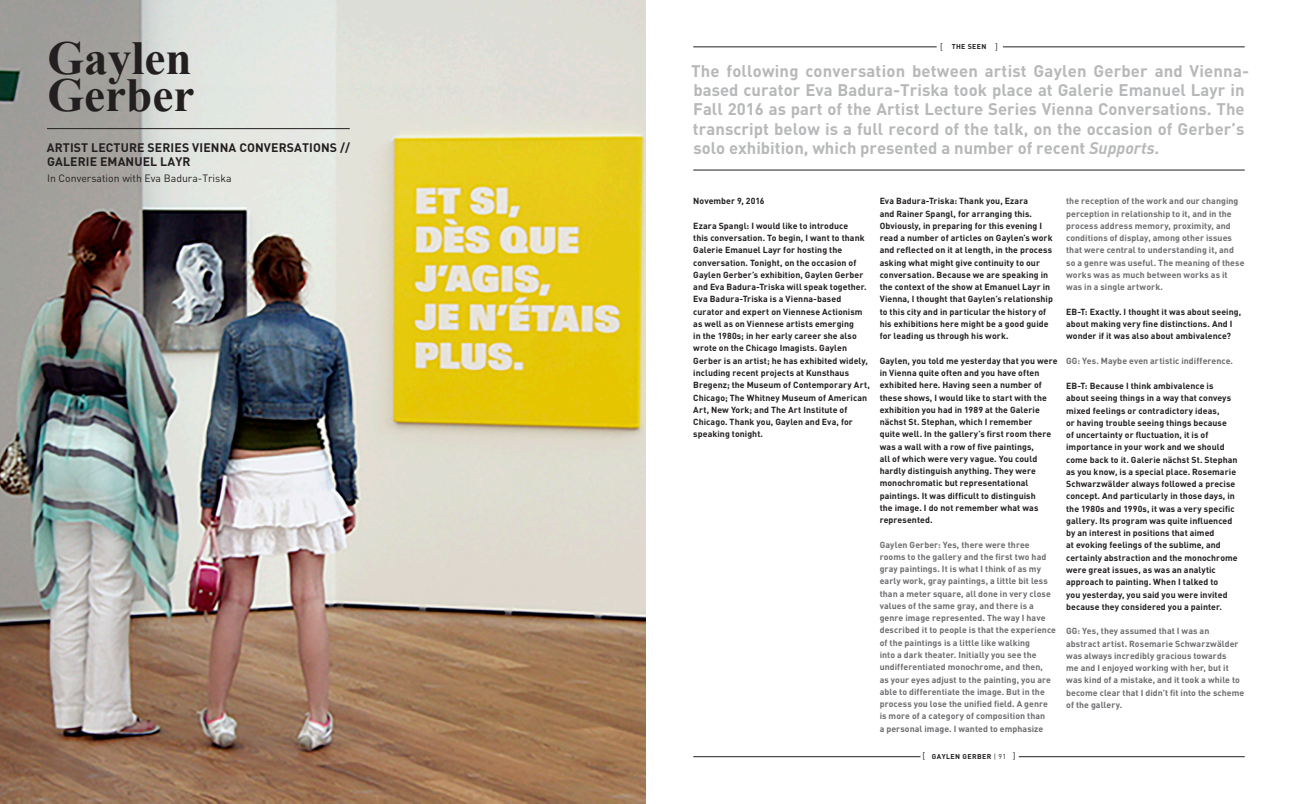
<style>
.page{position:relative;width:1292px;height:804px;background:#fff}
.page>*{position:absolute;margin:0;border:0;box-sizing:border-box;transform-origin:0 0}
.t1{font:700 47.25px/37.6px "Times New Roman";color:#231f20}
.t2{font:700 16.62px/19.2px "DIN";letter-spacing:.005em;color:#b7b8b9}
.t3{font:700 12.25px/14px "DIN Pro";letter-spacing:.01em;color:#231f20}
.t4{font:10.5px "DIN Pro";color:#231f20}
.t5{font:700 8.75px/12.2px "DIN";letter-spacing:.01em;color:#231f20}
.t6{font:700 8.75px/12.2px "DIN";letter-spacing:.01em;color:#6c6d70}
.t7{font:8.75px "DIN Pro";color:#231f20}
.t8{font:700 7px "DIN Pro";letter-spacing:.06em;color:#231f20}
.s1{font-weight:400;font-size:8.75px}
.s2{font-style:italic}
.s3{font-weight:400}
</style>
<div class="page">
<hr style="left:693px;top:756px;width:227px;height:1px;background:#231f20">
<hr style="left:1018px;top:756px;width:226px;height:1px;background:#231f20">
<hr style="left:1002px;top:46px;width:242px;height:1px;background:#231f20">
<hr style="left:693px;top:46px;width:243px;height:1px;background:#231f20">
<img style="left:0;top:0;width:646px;height:803px">
<hr style="left:47px;top:128px;width:303px;height:1px;background:#231f20">
<hr style="left:693px;top:169px;width:551px;height:1px;background:#231f20">
<h1 class="t1" style="left:47px;top:38px;width:148px">Gaylen<br>Gerber</h1>
<h3 class="t3" style="left:47px;top:140px;width:305px">ARTIST LECTURE SERIES VIENNA CONVERSATIONS //<br>GALERIE EMANUEL LAYR</h3>
<p class="t4" style="left:47px;top:171px;width:186px">In Conversation with Eva Badura-Triska</p>
<p class="t7" style="left:940px;top:41px;width:4px">[</p>
<p class="t8" style="left:951px;top:42px;width:48px">THE SEEN <span class="s1">]</span></p>
<p class="t2" style="left:691px;top:60px;width:559px">The following conversation between artist Gaylen Gerber and Vienna&shy;based curator Eva Badura-Triska took place at Galerie Emanuel Layr in Fall 2016 as part of the Artist Lecture Series Vienna Conversations. The transcript below is a full record of the talk, on the occasion of Gerber’s solo exhibition, which presented a number of recent <span class="s2">Supports</span>.</p>
<p class="t5" style="left:693px;top:194px;width:73px">November 9, 2016</p>
<p class="t5" style="left:693px;top:219px;width:178px">Ezara Spangl: I would like to introduce<br>this conversation. To begin, I want to thank Galerie Emanuel Layr for hosting the conversation. Tonight, on the occasion of Gaylen Gerber’s exhibition, Gaylen Gerber and Eva Badura-Triska will speak together.<br>Eva Badura-Triska is a Vienna-based curator and expert on Viennese Actionism as well as on Viennese artists emerging<br>in the 1980s; in her early career she also wrote on the Chicago Imagists. Gaylen Gerber is an artist; he has exhibited widely, including recent projects at Kunsthaus Bregenz; the Museum of Contemporary Art, Chicago; The Whitney Museum of American Art, New York; and The Art Institute of Chicago. Thank you, Gaylen and Eva, for speaking tonight.</p>
<p class="t5" style="left:879px;top:194px;width:175px">Eva Badura-Triska: Thank you, Ezara<br>and Rainer Spangl, for arranging this.<br>Obviously, in preparing for this evening I read a number of articles on Gaylen’s work and reflected on it at length, in the process asking what might give continuity to our conversation. Because we are speaking in the context of the show at Emanuel Layr in Vienna, I thought that Gaylen’s relationship to this city and in particular the history of his exhibitions here might be a good guide for leading us through his work.</p>
<p class="t5" style="left:879px;top:354px;width:179px">Gaylen, you told me yesterday that you were in Vienna quite often and you have often exhibited here. Having seen a number of these shows, I would like to start with the exhibition you had in 1989 at the Galerie nächst St. Stephan, which I remember<br>quite well. In the gallery’s first room there was a wall with a row of five paintings,<br>all of which were very vague. You could hardly distinguish anything. They were monochromatic but representational paintings. It was difficult to distinguish<br>the image. I do not remember what was represented.</p>
<p class="t6" style="left:879px;top:537px;width:178px">Gaylen Gerber: Yes, there were three rooms to the gallery and the first two had gray paintings. It is what I think of as my early work, gray paintings, a little bit less than a meter square, all done in very close values of the same gray, and there is a genre image represented. The way I have described it to people is that the experience of the paintings is a little like walking<br>into a dark theater. Initially you see the undifferentiated monochrome, and then,<br>as your eyes adjust to the painting, you are able to differentiate the image. But in the process you lose the unified field. A genre is more of a category of composition than<br>a personal image. I wanted to emphasize</p>
<p class="t8" style="left:922px;top:751px;width:95px"><span class="s1">[</span> GAYLEN GERBER <span class="s3">| 91</span> <span class="s1">]</span></p>
<p class="t6" style="left:1066px;top:194px;width:180px">the reception of the work and our changing perception in relationship to it, and in the process address memory, proximity, and conditions of display, among other issues that were central to understanding it, and so a genre was useful. The meaning of these works was as much between works as it was in a single artwork.</p>
<p class="t5" style="left:1066px;top:305px;width:176px">EB-T: Exactly. I thought it was about seeing, about making very fine distinctions. And I wonder if it was also about ambivalence?</p>
<p class="t6" style="left:1066px;top:354px;width:168px">GG: Yes. Maybe even artistic indifference.</p>
<p class="t5" style="left:1066px;top:379px;width:173px">EB-T: Because I think ambivalence is about seeing things in a way that conveys mixed feelings or contradictory ideas,<br>or having trouble seeing things because<br>of uncertainty or fluctuation, it is of importance in your work and we should come back to it. Galerie nächst St. Stephan as you know, is a special place. Rosemarie Schwarzwälder always followed a precise concept. And particularly in those days, in the 1980s and 1990s, it was a very specific gallery. Its program was quite influenced by an interest in positions that aimed<br>at evoking feelings of the sublime, and certainly abstraction and the monochrome were great issues, as was an analytic approach to painting. When I talked to<br>you yesterday, you said you were invited because they considered you a painter.</p>
<p class="t6" style="left:1066px;top:624px;width:180px">GG: Yes, they assumed that I was an abstract artist. Rosemarie Schwarzwälder was always incredibly gracious towards<br>me and I enjoyed working with her, but it was kind of a mistake, and it took a while to become clear that I didn’t fit into the scheme of the gallery.</p>
</div>
